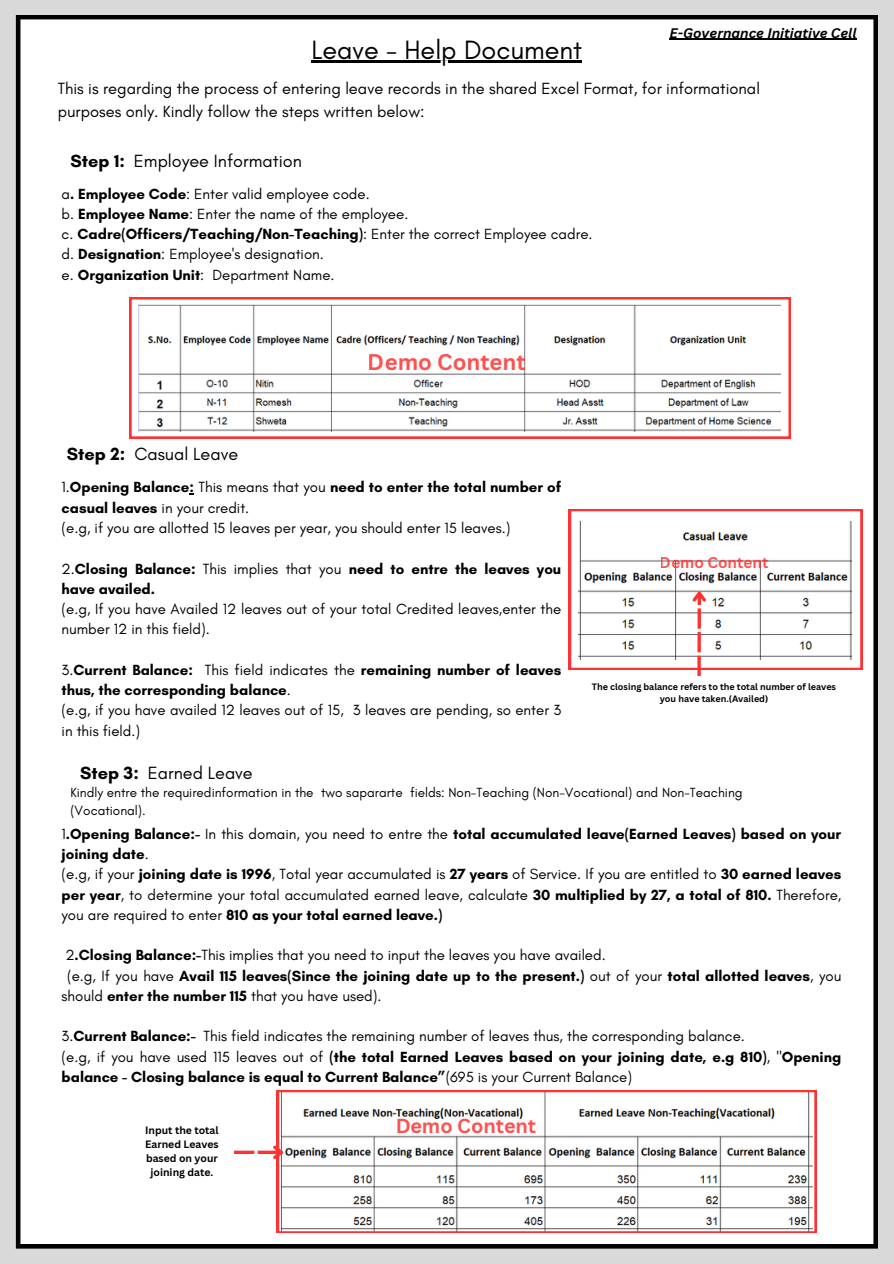
<style>
.page{position:relative;width:894px;height:1264px;background:#fff}
.page>*{position:absolute;margin:0;border:0;box-sizing:border-box;transform-origin:0 0}
.t1{font:27px "Glacial Indifference";color:#000}
.t2{font:700 22.05px "Canva Sans";color:#ff3131}
.t3{font:700 19.65px "Canva Sans";color:#ff3131}
.t4{font:18px "Glacial Indifference";color:#000}
.t5{font:16.5px/22.5px "Glacial Indifference";color:#000}
.t6{font:700 15.15px "Canva Sans";color:#ff3131}
.t7{font:15px/20.2px "Glacial Indifference";color:#000}
.t8{font:700 15px/20.2px "Glacial Indifference";color:#000}
.t9{font:13.5px/18px "Glacial Indifference";color:#000}
.t10{font:italic 700 13.5px "Canva Sans";color:#000}
.t11{font:700 10.35px/13.8px "Canva Sans";color:#000;text-align:center}
.t12{font:700 9px/12px "Canva Sans";color:#000;text-align:center}
.s1{font-weight:700}
.s2{font-weight:400}
</style>
<div class="page">
<div style="left:0;top:0;width:893px;height:1263px;background:#d9d9d9"></div>
<div style="left:16px;top:15px;width:861px;height:1233px;background:#fff"></div>
<svg style="left:129px;top:297px;width:661px;height:141px"></svg>
<svg style="left:569px;top:509px;width:293px;height:161px"></svg>
<img style="left:139px;top:304px;width:641px;height:127px">
<svg style="left:277px;top:1089px;width:539px;height:143px"></svg>
<hr style="left:234px;top:1150px;width:20px;height:3px;background:#ff3131">
<hr style="left:257px;top:1150px;width:21px;height:3px;background:#ff3131">
<svg style="left:270px;top:1142px;width:17px;height:20px"></svg>
<img style="left:578px;top:521px;width:273px;height:138px">
<hr style="left:697px;top:655px;width:3px;height:21px;background:#ff3131">
<hr style="left:697px;top:632px;width:3px;height:20px;background:#ff3131">
<hr style="left:697px;top:608px;width:3px;height:20px;background:#ff3131">
<svg style="left:689px;top:587px;width:20px;height:18px"></svg>
<hr style="left:311px;top:61px;width:271px;height:2px;background:#000">
<hr style="left:669px;top:39px;width:187px;height:1px;background:#000">
<p class="t10" style="left:669px;top:23px;width:188px">E-Governance Initiative Cell</p>
<p class="t1" style="left:311px;top:33px;width:272px">Leave - Help Document</p>
<p class="t5" style="left:58px;top:77px;width:703px">This is regarding the process of entering leave records in the shared Excel Format, for informational purposes only. Kindly follow the steps written below:</p>
<p class="t4" style="left:70px;top:150px;width:233px"><span class="s1">Step 1:</span> Employee Information</p>
<p class="t7" style="left:62px;top:183px;width:309px">a<span class="s1">. Employee Code</span>: Enter valid employee code.</p>
<p class="t7" style="left:62px;top:203px;width:348px">b. <span class="s1">Employee Name</span>: Enter the name of the employee.</p>
<p class="t8" style="left:62px;top:224px;width:532px"><span class="s2">c.</span> Cadre(Officers/Teaching/Non-Teaching)<span class="s2">: Enter the correct Employee cadre.</span></p>
<p class="t7" style="left:62px;top:244px;width:264px">d. <span class="s1">Designation</span>: Employee's designation.</p>
<p class="t7" style="left:62px;top:264px;width:274px">e. <span class="s1">Organization Unit</span>: Department Name.</p>
<h2 class="t2" style="left:368px;top:346px;width:159px">Demo Content</h2>
<p class="t4" style="left:67px;top:443px;width:173px"><span class="s1">Step 2:</span> Casual Leave</p>
<p class="t8" style="left:62px;top:477px;width:501px"><span class="s2">1.</span>Opening Balance: <span class="s2">This means that you</span> need to enter the total number of casual leaves <span class="s2">in your credit.</span></p>
<p class="t7" style="left:62px;top:517px;width:450px">(e.g, if you are allotted 15 leaves per year, you should enter 15 leaves.)</p>
<p class="t8" style="left:62px;top:558px;width:501px"><span class="s2">2.</span>Closing Balance: <span class="s2">This implies that you</span> need to entre the leaves you have availed.</p>
<p class="t7" style="left:62px;top:598px;width:501px">(e.g, If you have Availed 12 leaves out of your total Credited leaves,enter the number 12 in this field).</p>
<p class="t8" style="left:62px;top:659px;width:501px"><span class="s2">3.</span>Current Balance: <span class="s2">This field indicates the</span> remaining number of leaves thus, the corresponding balance<span class="s2">.</span></p>
<p class="t7" style="left:62px;top:700px;width:501px">(e.g, if you have availed 12 leaves out of 15, 3 leaves are pending, so enter 3 in this field.)</p>
<p class="t6" style="left:659px;top:551px;width:110px">Demo Content</p>
<p class="t12" style="left:591px;top:680px;width:246px">The closing balance refers to the total number of leaves you have taken.(Availed)</p>
<p class="t4" style="left:80px;top:761px;width:174px"><span class="s1">Step 3:</span> Earned Leave</p>
<p class="t9" style="left:70px;top:783px;width:673px">Kindly entre the requiredinformation in the two sapararte fields: Non-Teaching (Non-Vocational) and Non-Teaching (Vocational).</p>
<p class="t8" style="left:62px;top:823px;width:781px"><span class="s2">1</span>.Opening Balance:- <span class="s2">In this domain, you need to entre the</span> total accumulated leave(Earned Leaves) based on your joining date<span class="s2">.</span></p>
<p class="t7" style="left:62px;top:864px;width:781px;text-align:justify">(e.g, if your <span class="s1">joining date is 1996</span>, Total year accumulated is <span class="s1">27 years</span> of Service. If you are entitled to <span class="s1">30 earned leaves per year</span>, to determine your total accumulated earned leave, calculate <span class="s1">30 multiplied by 27, a total of 810.</span> Therefore, you are required to enter <span class="s1">810 as your total earned leave.)</span></p>
<p class="t7" style="left:65px;top:945px;width:541px">2<span class="s1">.Closing Balance:-</span>This implies that you need to input the leaves you have availed.</p>
<p class="t8" style="left:62px;top:965px;width:781px;text-indent:6px"><span class="s2">(e.g, If you have</span> Avail 115 leaves(Since the joining date up to the present.) <span class="s2">out of your</span> total allotted leaves<span class="s2">, you should</span> enter the number 115 <span class="s2">that you have used).</span></p>
<p class="t7" style="left:62px;top:1026px;width:684px">3.<span class="s1">Current Balance:-</span> This field indicates the remaining number of leaves thus, the corresponding balance.</p>
<p class="t8" style="left:62px;top:1046px;width:781px"><span class="s2">(e.g, if you have used 115 leaves out of</span> (the total Earned Leaves based on your joining date, e.g 810)<span class="s2">, "</span>Opening balance - Closing balance is equal to Current Balance”<span class="s2">(695 is your Current Balance)</span></p>
<p class="t11" style="left:145px;top:1123px;width:75px">Input the total</p>
<h3 class="t3" style="left:395px;top:1111px;width:142px">Demo Content</h3>
<p class="t11" style="left:145px;top:1137px;width:75px">Earned Leaves based on your joining date.</p>
</div>
